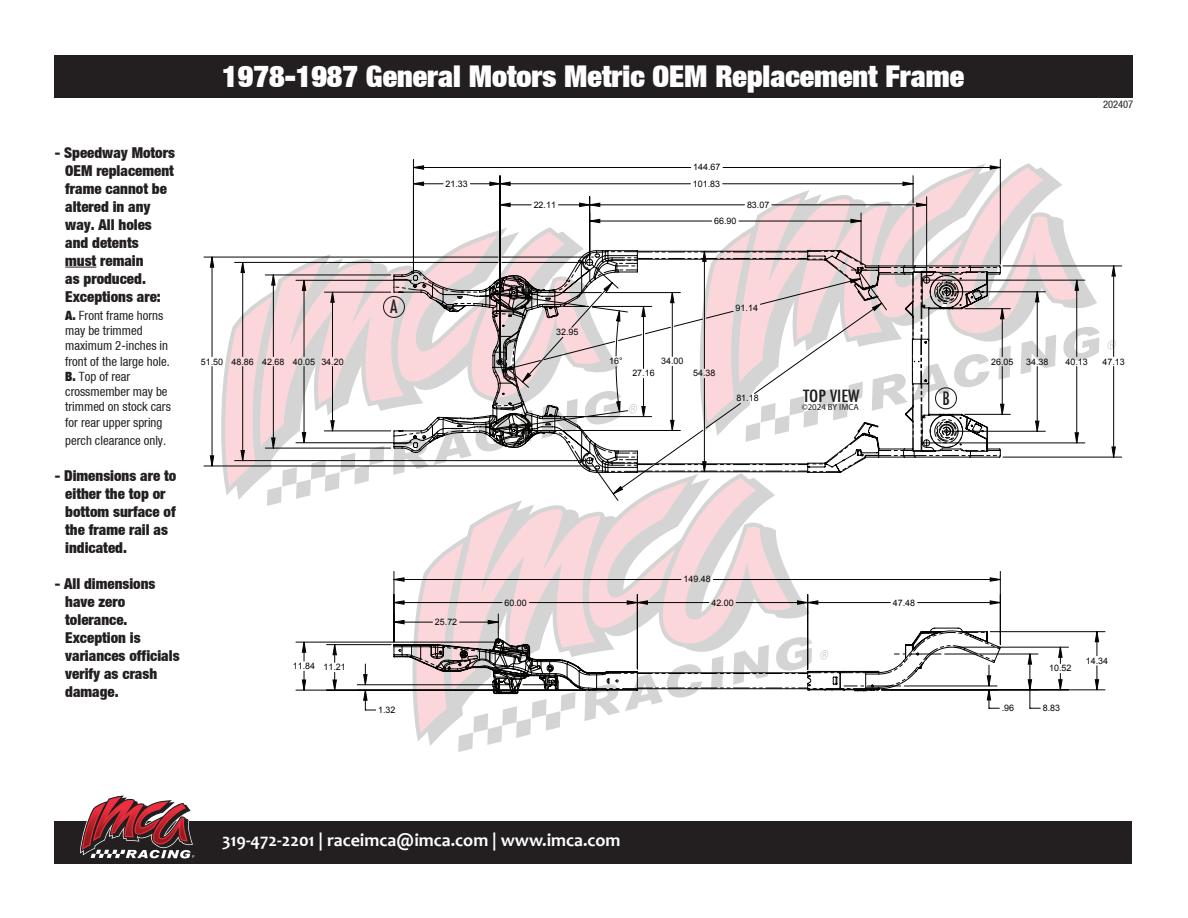
<style>
.page{position:relative;width:1188px;height:918px;background:#fff}
.page>*{position:absolute;margin:0;border:0;box-sizing:border-box;transform-origin:0 0}
.t1{font:30px "Helvetica Neue Ext Black Cond";color:#fff}
.t2{font:700 18px "Candara";color:#fff}
.t3{font:500 condensed 18px "Futura";color:#231f20}
.t4{font:500 condensed 16.35px "Futura";color:#201d1e;scale:1.17 1}
.t5{font:15px/18px "Helvetica Neue Black Cond";color:#231f20}
.t6{font:12.75px/15.3px "Helvetica Neue Condensed";color:#231f20}
.t7{font:10.5px "Helvetica Neue Condensed";color:#231f20}
.t8{font:8.85px "Arial";color:#040503}
.t9{font:8.85px "Myriad Pro";color:#201d1e}
.s1{font-family:"Helvetica Neue Ext Black Cond"}
</style>
<div class="page">
<div style="left:54px;top:821px;width:1078px;height:43px;background:#231f20"></div>
<svg style="left:80px;top:795px;width:114px;height:63px"></svg>
<div style="left:54px;top:55px;width:1078px;height:43px;background:#231f20"></div>
<svg style="left:365px;top:710px;width:264px;height:42px"></svg>
<svg style="left:357px;top:690px;width:684px;height:20px"></svg>
<svg style="left:210px;top:166px;width:905px;height:524px"></svg>
<svg style="left:364px;top:279px;width:668px;height:421px"></svg>
<hr style="left:65px;top:267px;width:31px;height:1px;background:#231f20">
<div style="left:935px;top:387px;width:22px;height:22px;border:1px solid #231f20;border-radius:50%"></div>
<div style="left:383px;top:296px;width:22px;height:22px;border:1px solid #231f20;border-radius:50%"></div>
<p class="t5" style="left:65px;top:143px;width:111px;text-indent:-10px">- Speedway Motors<br>OEM replacement frame cannot be altered in any way. All holes and detents<br>must remain<br>as produced.<br>Exceptions are:</p>
<p class="t6" style="left:65px;top:307px;width:107px"><span class="s1">A.</span> Front frame horns may be trimmed maximum 2-inches in front of the large hole.<br><span class="s1">B.</span> Top of rear crossmember may be trimmed on stock cars for rear upper spring</p>
<p class="t6" style="left:65px;top:432px;width:102px">perch clearance only.</p>
<p class="t5" style="left:65px;top:466px;width:113px;text-indent:-10px">- Dimensions are to either the top or bottom surface of the frame rail as indicated.</p>
<p class="t5" style="left:65px;top:574px;width:116px;text-indent:-10px">- All dimensions have zero tolerance.<br>Exception is variances officials verify as crash damage.</p>
<h1 class="t1" style="left:222px;top:57px;width:743px">1978-1987 General Motors Metric OEM Replacement Frame</h1>
<p class="t8" style="left:446px;top:178px;width:24px">21.33</p>
<p class="t8" style="left:534px;top:199px;width:24px">22.11</p>
<p class="t8" style="left:693px;top:162px;width:29px">144.67</p>
<p class="t8" style="left:693px;top:178px;width:29px">101.83</p>
<p class="t8" style="left:714px;top:215px;width:24px">66.90</p>
<p class="t8" style="left:747px;top:199px;width:24px">83.07</p>
<p class="t7" style="left:1103px;top:98px;width:32px">202407</p>
<p class="t8" style="left:201px;top:356px;width:54px">51.50 48.86</p>
<p class="t8" style="left:262px;top:356px;width:24px">42.68</p>
<p class="t8" style="left:293px;top:356px;width:52px">40.05 34.20</p>
<p class="t3" style="left:390px;top:295px;width:9px">A</p>
<p class="t8" style="left:556px;top:326px;width:24px">32.95</p>
<p class="t8" style="left:736px;top:302px;width:24px">91.14</p>
<p class="t8" style="left:609px;top:355px;width:15px">16°</p>
<p class="t8" style="left:661px;top:355px;width:24px">34.00</p>
<p class="t8" style="left:991px;top:356px;width:24px">26.05</p>
<p class="t8" style="left:1026px;top:356px;width:24px">34.38</p>
<p class="t8" style="left:632px;top:368px;width:24px">27.16</p>
<p class="t8" style="left:693px;top:368px;width:24px">54.38</p>
<p class="t8" style="left:736px;top:393px;width:24px">81.18</p>
<p class="t4" style="left:803px;top:385px;width:50px">TOP VIEW</p>
<p class="t9" style="left:802px;top:402px;width:59px">©2024 BY IMCA</p>
<p class="t3" style="left:943px;top:386px;width:9px">B</p>
<p class="t8" style="left:1066px;top:356px;width:24px">40.13</p>
<p class="t8" style="left:1102px;top:356px;width:24px">47.13</p>
<p class="t8" style="left:435px;top:616px;width:24px">25.72</p>
<p class="t8" style="left:684px;top:574px;width:29px">149.48</p>
<p class="t8" style="left:711px;top:597px;width:24px">42.00</p>
<p class="t8" style="left:504px;top:597px;width:24px">60.00</p>
<p class="t8" style="left:893px;top:597px;width:24px">47.48</p>
<p class="t8" style="left:293px;top:660px;width:24px">11.84</p>
<p class="t8" style="left:324px;top:661px;width:24px">11.21</p>
<p class="t8" style="left:1049px;top:663px;width:24px">10.52</p>
<p class="t8" style="left:378px;top:704px;width:19px">1.32</p>
<p class="t8" style="left:1002px;top:702px;width:14px">.96</p>
<p class="t8" style="left:1043px;top:702px;width:19px">8.83</p>
<p class="t8" style="left:1086px;top:655px;width:24px">14.34</p>
<p class="t2" style="left:222px;top:829px;width:400px">319-472-2201 | raceimca@imca.com | www.imca.com</p>
</div>
